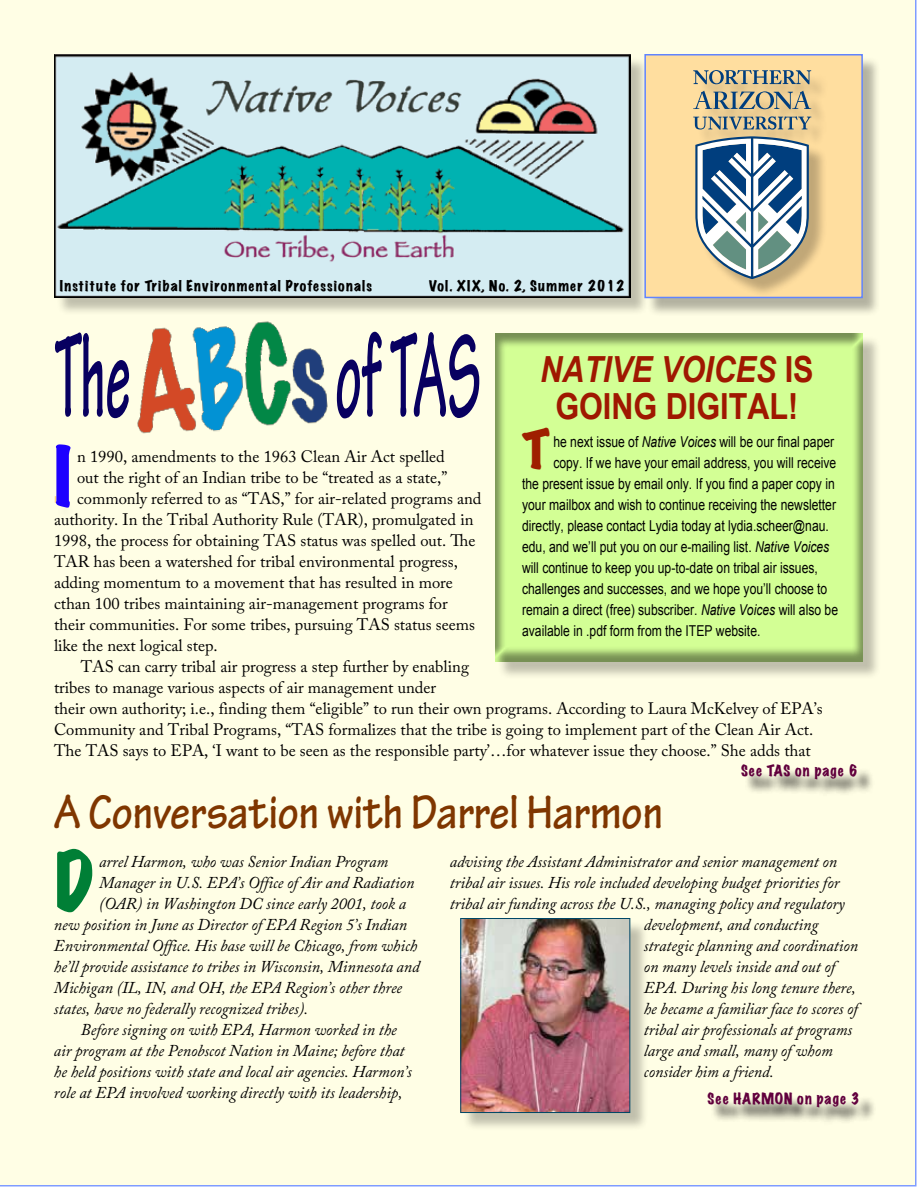
<style>
.page{position:relative;width:918px;height:1188px;background:#fff}
.page>*{position:absolute;margin:0;border:0;box-sizing:border-box;transform-origin:0 0}
.t1{font:700 126.3px "Tekton Pro";letter-spacing:-.005em;color:#080060;scale:.43 1}
.t2{font:expanded 73.35px "Marker Felt";color:#007f36}
.t3{font:expanded 73.35px "Marker Felt";color:#1d00ff}
.t4{font:700 50.4px "Tekton Pro";color:#7f3600;scale:.85 1}
.t5{font:expanded 48.45px "Marker Felt";color:#9f1f00}
.t6{font:700 36px/37px "Arial";color:#9f1800;text-align:center;scale:.85 1}
.t7{font:italic 16.5px "Adobe Caslon Pro";color:#000}
.t8{font:16.5px "Adobe Caslon Pro";color:#000}
.t9{font:15px "Arial";color:#000;scale:.81 1}
.t10{font:expanded 14.1px "Marker Felt";letter-spacing:.08em;color:#61003d;scale:.95 1}
.t11{font:expanded 13.5px "Marker Felt";letter-spacing:.085em;color:#000}
.s1{font-style:italic}
</style>
<div class="page">
<div style="left:0;top:0;width:916px;height:1186px;background:#fffee5"></div>
<div style="left:56px;top:56px;width:593px;height:261px;background:#000;opacity:.25"></div>
<img style="left:54px;top:54px;width:576px;height:244px">
<div style="left:647px;top:56px;width:235px;height:261px;background:#000;opacity:.3"></div>
<div style="left:644px;top:54px;width:219px;height:244px;background:#ffde9f;border:2px solid #6084ff"></div>
<div style="left:697px;top:73px;width:132px;height:224px;background:#000;opacity:.25"></div>
<svg style="left:693px;top:70px;width:118px;height:60px"></svg>
<svg style="left:695px;top:136px;width:114px;height:143px;background:#8fa5b1"></svg>
<div style="left:57px;top:500px;width:17px;height:21px;background:#fdfce3"></div>
<div style="left:711px;top:1095px;width:166px;height:31px;background:#000;opacity:.75"></div>
<div style="left:497px;top:335px;width:385px;height:345px;background:#000;opacity:.25"></div>
<div style="left:492px;top:332px;width:372px;height:330px;background:#000;opacity:.44"></div>
<div style="left:463px;top:920px;width:186px;height:212px;background:#000;opacity:.25"></div>
<img style="left:462px;top:920px;width:166px;height:191px">
<div style="left:460px;top:918px;width:170px;height:195px;border:1px solid #004867"></div>
<img style="left:126px;top:314px;width:208px;height:123px">
<div style="left:744px;top:767px;width:131px;height:31px;background:#000;opacity:.75"></div>
<p class="t11" style="left:60px;top:275px;width:314px">Institute for Tribal Environmental Professionals</p>
<p class="t11" style="left:429px;top:275px;width:197px">Vol. XIX, No. 2, Summer 2012</p>
<h1 class="t1" style="left:55px;top:302px;width:178px">The</h1>
<h1 class="t1" style="left:335px;top:302px;width:341px">of TAS</h1>
<h3 class="t6" style="left:540px;top:352px;width:323px"><span class="s1">NATIVE VOICES</span> IS<br>GOING DIGITAL!</h3>
<h3 class="t5" style="left:522px;top:411px;width:29px">T</h3>
<p class="t9" style="left:553px;top:432px;width:348px">he next issue of <span class="s1">Native Voices</span> will be our final paper</p>
<h2 class="t3" style="left:54px;top:418px;width:19px">I</h2>
<p class="t8" style="left:77px;top:447px;width:369px">n 1990, amendments to the 1963 Clean Air Act spelled</p>
<p class="t9" style="left:553px;top:453px;width:351px">copy. If we have your email address, you will receive</p>
<p class="t9" style="left:522px;top:474px;width:388px">the present issue by email only. If you find a paper copy in</p>
<p class="t9" style="left:522px;top:495px;width:389px">your mailbox and wish to continue receiving the newsletter</p>
<p class="t9" style="left:522px;top:516px;width:380px">directly, please contact Lydia today at lydia.scheer@nau.</p>
<p class="t9" style="left:522px;top:537px;width:381px">edu, and we’ll put you on our e-mailing list. <span class="s1">Native Voices</span></p>
<p class="t9" style="left:522px;top:558px;width:367px">will continue to keep you up-to-date on tribal air issues,</p>
<p class="t9" style="left:522px;top:579px;width:378px">challenges and successes, and we hope you’ll choose to</p>
<p class="t9" style="left:522px;top:600px;width:392px">remain a direct (free) subscriber. <span class="s1">Native Voices</span> will also be</p>
<p class="t9" style="left:522px;top:621px;width:296px">available in .pdf form from the ITEP website.</p>
<p class="t8" style="left:77px;top:468px;width:372px">out the right of an Indian tribe to be “treated as a state,”</p>
<p class="t8" style="left:77px;top:489px;width:406px">commonly referred to as “TAS,” for air-related programs and</p>
<p class="t8" style="left:54px;top:510px;width:421px">authority. In the Tribal Authority Rule (TAR), promulgated in</p>
<p class="t8" style="left:54px;top:531px;width:423px">1998, the process for obtaining TAS status was spelled out. The</p>
<p class="t8" style="left:54px;top:552px;width:405px">TAR has been a watershed for tribal environmental progress,</p>
<p class="t8" style="left:54px;top:573px;width:400px">adding momentum to a movement that has resulted in more</p>
<p class="t8" style="left:54px;top:594px;width:395px">cthan 100 tribes maintaining air-management programs for</p>
<p class="t8" style="left:54px;top:615px;width:422px">their communities. For some tribes, pursuing TAS status seems</p>
<p class="t8" style="left:54px;top:636px;width:165px">like the next logical step.</p>
<p class="t8" style="left:81px;top:657px;width:390px">TAS can carry tribal air progress a step further by enabling</p>
<p class="t8" style="left:54px;top:678px;width:384px">tribes to manage various aspects of air management under</p>
<p class="t8" style="left:54px;top:699px;width:770px">their own authority; i.e., finding them “eligible” to run their own programs. According to Laura McKelvey of EPA’s</p>
<p class="t8" style="left:54px;top:720px;width:761px">Community and Tribal Programs, “TAS formalizes that the tribe is going to implement part of the Clean Air Act.</p>
<p class="t8" style="left:54px;top:741px;width:758px">The TAS says to EPA, ‘I want to be seen as the responsible party’…for whatever issue they choose.” She adds that</p>
<p class="t10" style="left:741px;top:760px;width:124px">See TAS on page 6</p>
<h3 class="t4" style="left:54px;top:782px;width:718px">A Conversation with Darrel Harmon</h3>
<h2 class="t2" style="left:54px;top:823px;width:41px">D</h2>
<p class="t7" style="left:99px;top:852px;width:291px">arrel Harmon, who was Senior Indian Program</p>
<p class="t7" style="left:450px;top:852px;width:389px">advising the Assistant Administrator and senior management on</p>
<p class="t7" style="left:450px;top:873px;width:391px">tribal air issues. His role included developing budget priorities for</p>
<p class="t7" style="left:450px;top:894px;width:396px">tribal air funding across the U.S., managing policy and regulatory</p>
<p class="t7" style="left:644px;top:915px;width:176px">development, and conducting</p>
<p class="t7" style="left:644px;top:936px;width:216px">strategic planning and coordination</p>
<p class="t7" style="left:644px;top:957px;width:193px">on many levels inside and out of</p>
<p class="t7" style="left:644px;top:978px;width:213px">EPA. During his long tenure there,</p>
<p class="t7" style="left:644px;top:999px;width:216px">he became a familiar face to scores of</p>
<p class="t7" style="left:644px;top:1020px;width:210px">tribal air professionals at programs</p>
<p class="t7" style="left:644px;top:1041px;width:190px">large and small, many of whom</p>
<p class="t7" style="left:644px;top:1062px;width:131px">consider him a friend.</p>
<p class="t7" style="left:99px;top:873px;width:317px">Manager in U.S. EPA’s Office of Air and Radiation</p>
<p class="t7" style="left:99px;top:894px;width:308px">(OAR) in Washington DC since early 2001, took a</p>
<p class="t7" style="left:54px;top:915px;width:355px">new position in June as Director of EPA Region 5’s Indian</p>
<p class="t7" style="left:54px;top:936px;width:365px">Environmental Office. His base will be Chicago, from which</p>
<p class="t7" style="left:54px;top:957px;width:367px">he’ll provide assistance to tribes in Wisconsin, Minnesota and</p>
<p class="t7" style="left:54px;top:978px;width:350px">Michigan (IL, IN, and OH, the EPA Region’s other three</p>
<p class="t7" style="left:54px;top:999px;width:256px">states, have no federally recognized tribes).</p>
<p class="t7" style="left:81px;top:1020px;width:317px">Before signing on with EPA, Harmon worked in the</p>
<p class="t7" style="left:54px;top:1041px;width:352px">air program at the Penobscot Nation in Maine; before that</p>
<p class="t7" style="left:54px;top:1062px;width:359px">he held positions with state and local air agencies. Harmon’s</p>
<p class="t7" style="left:54px;top:1083px;width:350px">role at EPA involved working directly with its leadership,</p>
<p class="t10" style="left:708px;top:1088px;width:162px">See HARMON on page 3</p>
</div>
